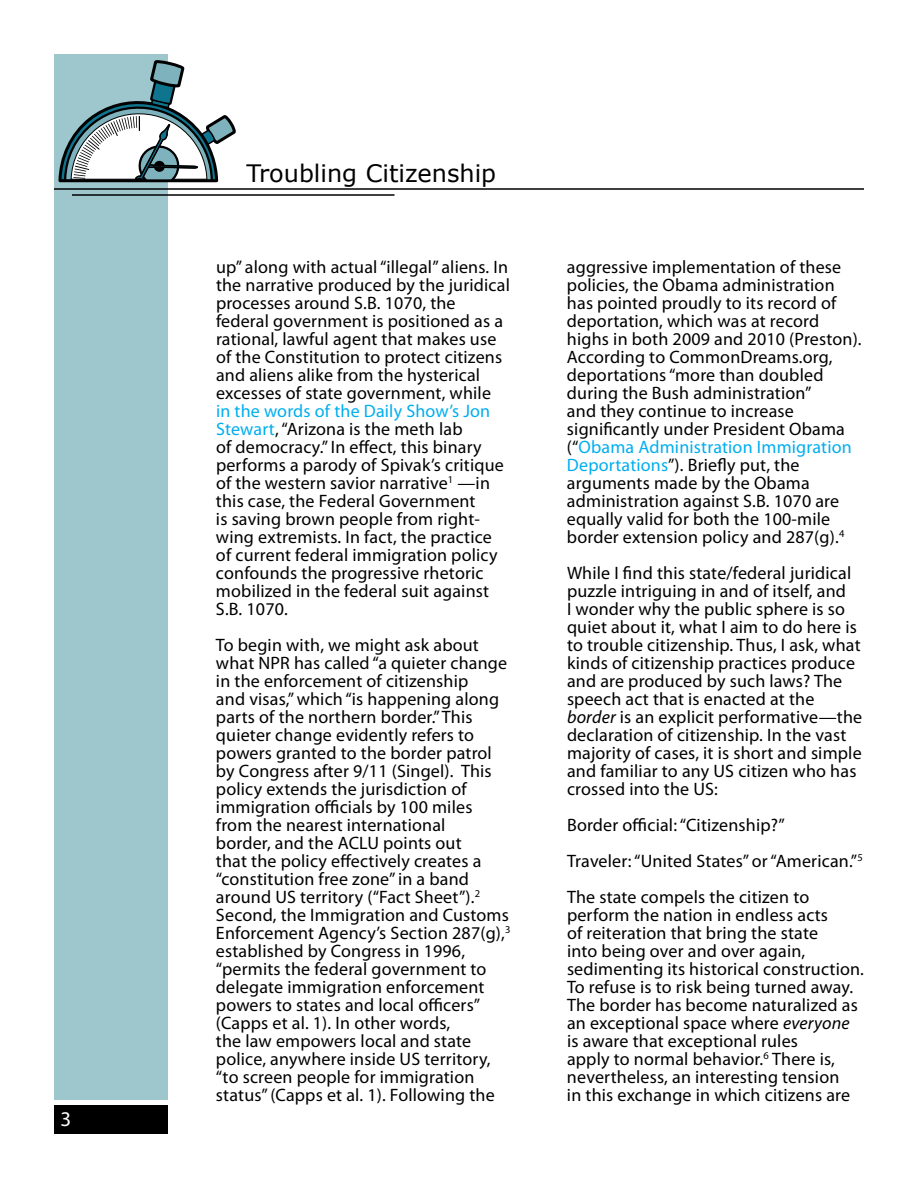
<style>
.page{position:relative;width:918px;height:1188px;background:#fff}
.page>*{position:absolute;margin:0;border:0;box-sizing:border-box;transform-origin:0 0}
.t1{font:24px "Verdana";color:#000}
.t2{font:21px "Myriad Pro";color:#fff}
.t3{font:18px/18px "Myriad Pro";letter-spacing:.01em;color:#000}
.s1{color:#00aeef}
.s2{font-style:italic}
</style>
<div class="page">
<div style="left:54px;top:54px;width:114px;height:1046px;background:#9ec6cd"></div>
<div style="left:54px;top:1106px;width:114px;height:28px;background:#000"></div>
<hr style="left:54px;top:188px;width:810px;height:2px;background:#000">
<hr style="left:72px;top:194px;width:322px;height:2px;background:#000">
<svg style="left:58px;top:60px;width:178px;height:123px"></svg>
<hr style="left:61px;top:180px;width:155px;height:1px;background:#000">
<p class="t2" style="left:60px;top:1106px;width:12px">3</p>
<h1 class="t1" style="left:247px;top:157px;width:251px">Troubling Citizenship</h1>
<p class="t3" style="left:216px;top:258px;width:295px">up” along with actual “illegal” aliens. In the narrative produced by the juridical processes around S.B. 1070, the federal government is positioned as a rational, lawful agent that makes use of the Constitution to protect citizens and aliens alike from the hysterical excesses of state government, while</p>
<p class="t3" style="left:216px;top:402px;width:289px"><span class="s1">in the words of the Daily Show’s Jon Stewart</span>, “Arizona is the meth lab<br>of democracy.” In effect, this binary performs a parody of Spivak’s critique of the western savior narrative<sup>1</sup> —in this case, the Federal Government<br>is saving brown people from right&shy;wing extremists. In fact, the practice of current federal immigration policy confounds the progressive rhetoric mobilized in the federal suit against S.B. 1070.</p>
<p class="t3" style="left:216px;top:636px;width:296px">To begin with, we might ask about what NPR has called “a quieter change in the enforcement of citizenship<br>and visas,” which “is happening along parts of the northern border.” This quieter change evidently refers to powers granted to the border patrol by Congress after 9/11 (Singel). This policy extends the jurisdiction of immigration officials by 100 miles from the nearest international<br>border, and the ACLU points out<br>that the policy effectively creates a “constitution free zone” in a band around US territory (“Fact Sheet”).<sup>2<br></sup>Second, the Immigration and Customs Enforcement Agency’s Section 287(g),<sup>3 </sup>established by Congress in 1996, “permits the federal government to delegate immigration enforcement powers to states and local officers” (Capps et al. 1). In other words,<br>the law empowers local and state police, anywhere inside US territory, “to screen people for immigration status” (Capps et al. 1). Following the</p>
<p class="t3" style="left:567px;top:258px;width:296px">aggressive implementation of these policies, the Obama administration has pointed proudly to its record of deportation, which was at record highs in both 2009 and 2010 (Preston).<br>According to CommonDreams.org, deportations “more than doubled during the Bush administration”<br>and they continue to increase significantly under President Obama (“<span class="s1">Obama Administration Immigration Deportations</span>”). Briefly put, the arguments made by the Obama administration against S.B. 1070 are equally valid for both the 100-mile border extension policy and 287(g).<sup>4</sup></p>
<p class="t3" style="left:567px;top:564px;width:297px">While I find this state/federal juridical puzzle intriguing in and of itself, and<br>I wonder why the public sphere is so quiet about it, what I aim to do here is to trouble citizenship. Thus, I ask, what kinds of citizenship practices produce and are produced by such laws? The speech act that is enacted at the <span class="s2">border</span> is an explicit performative—the declaration of citizenship. In the vast majority of cases, it is short and simple and familiar to any US citizen who has crossed into the US:</p>
<p class="t3" style="left:567px;top:807px;width:297px;line-height:36px">Border official: “Citizenship?”<br>Traveler: “United States” or “American.”<sup>5<br></sup>The state compels the citizen to</p>
<p class="t3" style="left:567px;top:906px;width:299px">perform the nation in endless acts<br>of reiteration that bring the state<br>into being over and over again, sedimenting its historical construction.<br>To refuse is to risk being turned away.<br>The border has become naturalized as an exceptional space where <span class="s2">everyone </span>is aware that exceptional rules<br>apply to normal behavior.<sup>6</sup> There is, nevertheless, an interesting tension<br>in this exchange in which citizens are</p>
</div>
